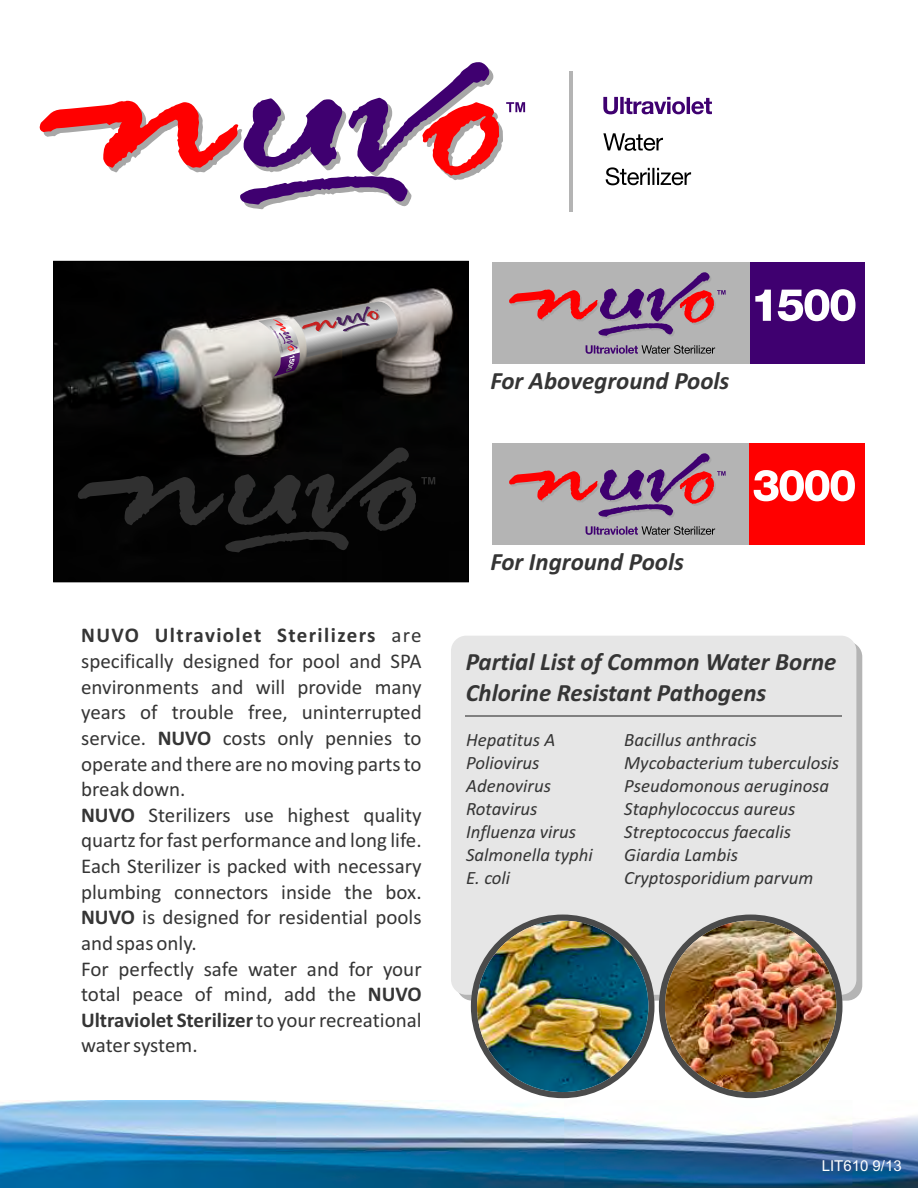
<style>
.page{position:relative;width:918px;height:1188px;background:#fff}
.page>*{position:absolute;margin:0;border:0;box-sizing:border-box;transform-origin:0 0}
.t1{font:italic 700 24.9px/30.5px "Calibri";color:#353535}
.t2{font:21px/25.7px "Calibri";color:#353535}
.t3{font:italic 18.75px/23px "Calibri";color:#353535}
.t4{font:15px "Arial";color:#fff}
.s1{font-weight:700}
</style>
<div class="page">
<img style="left:0;top:1101px;width:918px;height:87px">
<div style="left:451px;top:636px;width:405px;height:359px;background:#e6e6e6;border-radius:15px"></div>
<hr style="left:466px;top:715px;width:376px;height:2px;background:#808080">
<div style="left:750px;top:262px;width:114px;height:102px;background:#3f0070"></div>
<svg style="left:755px;top:289px;width:101px;height:32px"></svg>
<div style="left:493px;top:262px;width:257px;height:102px;background:#b4b4b4"></div>
<div style="left:749px;top:443px;width:115px;height:102px;background:#f00"></div>
<div style="left:493px;top:443px;width:256px;height:102px;background:#b4b4b4"></div>
<svg style="left:754px;top:470px;width:101px;height:31px"></svg>
<img style="left:55px;top:263px;width:412px;height:317px">
<div style="left:53px;top:261px;width:416px;height:321px;border:1px solid #000"></div>
<svg style="left:258px;top:299px;width:147px;height:78px;background:#736b6d"></svg>
<div style="left:471px;top:915px;width:184px;height:183px;background:#4b4b4b;border-radius:50%"></div>
<img style="left:477px;top:921px;width:171px;height:171px;border-radius:50%">
<div style="left:659px;top:915px;width:183px;height:183px;background:#4b4b4b;border-radius:50%"></div>
<img style="left:665px;top:921px;width:171px;height:171px;border-radius:50%">
<svg style="left:39px;top:62px;width:486px;height:147px"></svg>
<hr style="left:569px;top:72px;width:3px;height:140px;background:#b4b4b4">
<svg style="left:77px;top:448px;width:358px;height:105px;background:#0f0f0f"></svg>
<svg style="left:603px;top:133px;width:88px;height:52px"></svg>
<svg style="left:603px;top:97px;width:109px;height:17px"></svg>
<svg style="left:509px;top:272px;width:217px;height:66px"></svg>
<svg style="left:586px;top:345px;width:129px;height:9px"></svg>
<svg style="left:509px;top:453px;width:217px;height:66px"></svg>
<svg style="left:586px;top:526px;width:129px;height:9px"></svg>
<p class="t1" style="left:490px;top:368px;width:241px">For Aboveground Pools</p>
<p class="t2" style="left:81px;top:624px;width:342px"><span class="s1">NUVO Ultraviolet Sterilizers</span> are specifically designed for pool and SPA environments and will provide many years of trouble free, uninterrupted service. <span class="s1">NUVO</span> costs only pennies to operate and there are no moving parts to break down.<br><span class="s1">NUVO</span> Sterilizers use highest quality quartz for fast performance and long life.<br>Each Sterilizer is packed with necessary plumbing connectors inside the box.<br><span class="s1">NUVO</span> is designed for residential pools and spas only.<br>For perfectly safe water and for your total peace of mind, add the <span class="s1">NUVO Ultraviolet Sterilizer</span> to your recreational water system.</p>
<p class="t1" style="left:490px;top:549px;width:195px">For Inground Pools</p>
<p class="t1" style="left:466px;top:649px;width:372px">Partial List of Common Water Borne<br>Chlorine Resistant Pathogens</p>
<p class="t3" style="left:624px;top:730px;width:217px">Bacillus anthracis<br>Mycobacterium tuberculosis<br>Pseudomonous aeruginosa<br>Staphylococcus aureus<br>Streptococcus faecalis<br>Giardia Lambis<br>Cryptosporidium parvum</p>
<p class="t3" style="left:466px;top:730px;width:128px">Hepatitus A<br>Poliovirus<br>Adenovirus<br>Rotavirus<br>Influenza virus<br>Salmonella typhi<br>E. coli</p>
<p class="t4" style="left:822px;top:1160px;width:82px">LIT610 9/13</p>
</div>
